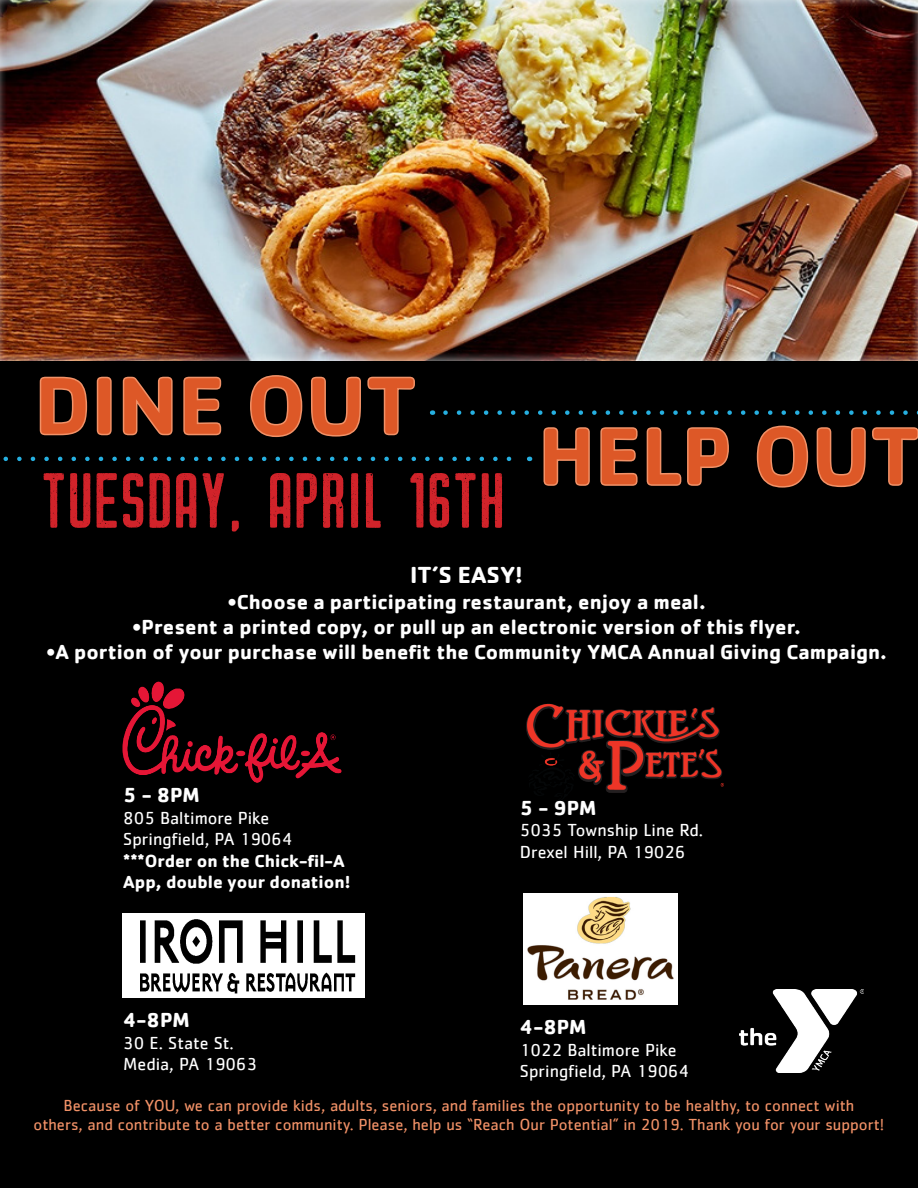
<style>
.page{position:relative;width:918px;height:1188px;background:#fff}
.page>*{position:absolute;margin:0;border:0;box-sizing:border-box;transform-origin:0 0}
.t1{font:78px "Cache Pressed Rough";color:#d1232a}
.t2{font:700 24px "Cachet";color:#fff}
.t3{font:700 21px "Cachet";color:#fff}
.t4{font:18px/21.6px "Cachet";color:#fff}
.t5{font:700 18px/21.6px "Cachet";color:#fff}
.t6{font:16.5px/19.8px "Cachet";color:#f19167;text-align:center}
</style>
<div class="page">
<div style="left:0;top:253px;width:918px;height:935px;background:#000"></div>
<svg style="left:543px;top:425px;width:375px;height:63px"></svg>
<svg style="left:39px;top:375px;width:376px;height:63px"></svg>
<svg style="left:3px;top:457px;width:509px;height:4px"></svg>
<svg style="left:445px;top:410px;width:473px;height:5px"></svg>
<img style="left:526px;top:703px;width:198px;height:90px">
<img style="left:123px;top:681px;width:218px;height:102px">
<img style="left:123px;top:914px;width:241px;height:84px">
<div style="left:0;top:0;width:918px;height:361px;background:#fff;opacity:.75"></div>
<img style="left:524px;top:893px;width:153px;height:111px">
<img style="left:740px;top:989px;width:124px;height:84px">
<p class="t1" style="left:40px;top:465px;width:466px">TUESDAY, APRIL 16TH</p>
<p class="t2" style="left:410px;top:560px;width:114px">IT’S EASY!</p>
<p class="t3" style="left:227px;top:588px;width:480px">•Choose a participating restaurant, enjoy a meal.</p>
<p class="t3" style="left:132px;top:613px;width:670px">•Present a printed copy, or pull up an electronic version of this flyer.</p>
<p class="t3" style="left:46px;top:638px;width:842px">•A portion of your purchase will benefit the Community YMCA Annual Giving Campaign.</p>
<p class="t3" style="left:123px;top:781px;width:78px">5 - 8PM</p>
<p class="t4" style="left:123px;top:806px;width:170px">805 Baltimore Pike<br>Springfield, PA 19064</p>
<p class="t5" style="left:123px;top:849px;width:229px">***Order on the Chick-fil-A<br>App, double your donation!</p>
<p class="t3" style="left:123px;top:1006px;width:68px">4-8PM</p>
<p class="t4" style="left:123px;top:1032px;width:112px">30 E. State St.</p>
<p class="t4" style="left:123px;top:1053px;width:136px">Media, PA 19063</p>
<p class="t3" style="left:520px;top:794px;width:78px">5 - 9PM</p>
<p class="t4" style="left:520px;top:819px;width:185px">5035 Township Line Rd.</p>
<p class="t4" style="left:520px;top:841px;width:167px">Drexel Hill, PA 19026</p>
<p class="t3" style="left:520px;top:1014px;width:68px">4-8PM</p>
<p class="t4" style="left:520px;top:1039px;width:158px">1022 Baltimore Pike</p>
<p class="t4" style="left:520px;top:1060px;width:170px">Springfield, PA 19064</p>
<p class="t6" style="left:34px;top:1095px;width:852px">Because of YOU, we can provide kids, adults, seniors, and families the opportunity to be healthy, to connect with<br>others, and contribute to a better community. Please, help us “Reach Our Potential” in 2019. Thank you for your support!</p>
</div>
